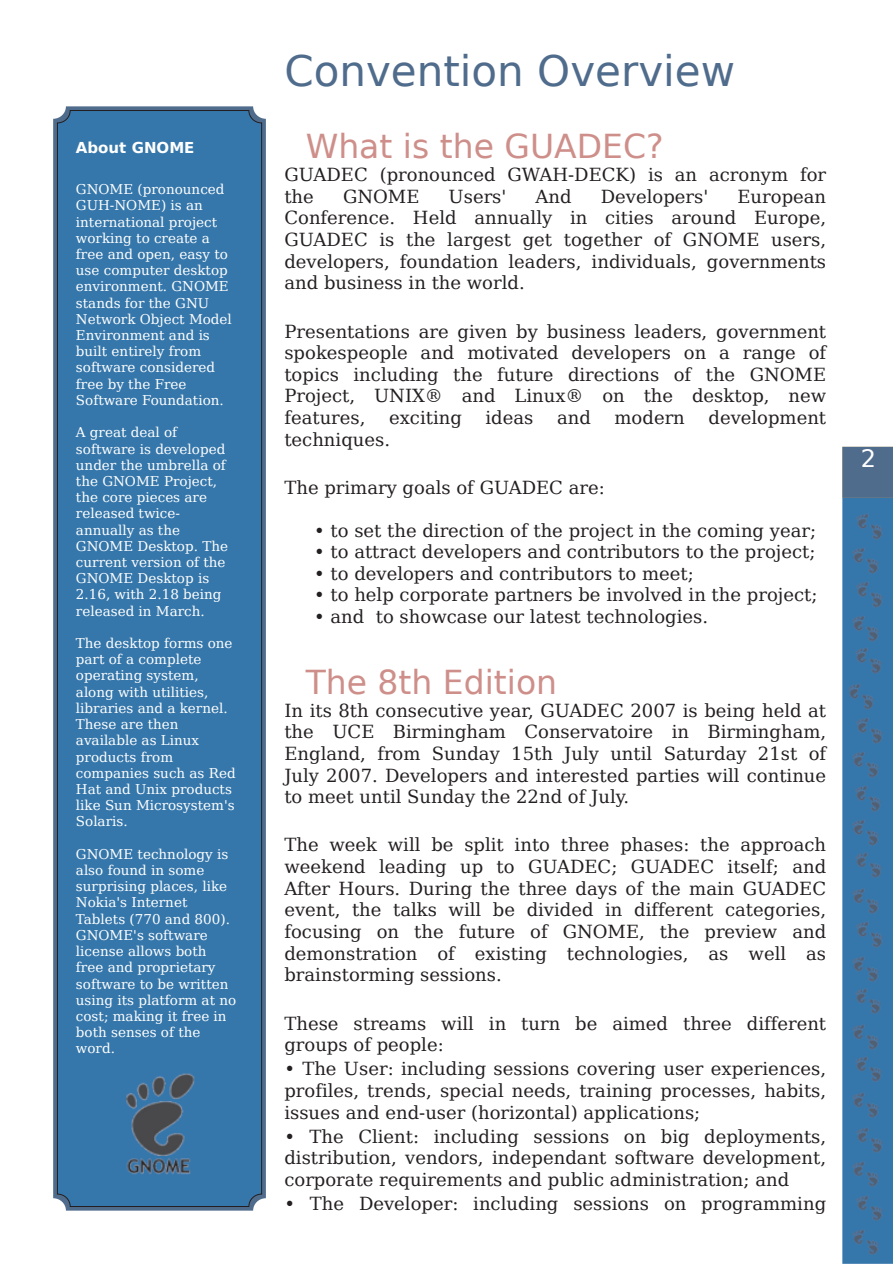
<style>
.page{position:relative;width:893px;height:1264px;background:#fff}
.page>*{position:absolute;margin:0;border:0;box-sizing:border-box;transform-origin:0 0}
.t1{font:42px "Bitstream Vera Sans";letter-spacing:-.045em;color:#506c8c}
.t2{font:33px "Bitstream Vera Sans";letter-spacing:.025em;color:#ce8f8a}
.t3{font:33px "Bitstream Vera Sans";color:#ce8f8a}
.t4{font:24px "Bitstream Vera Sans";color:#fff}
.t5{font:18px/21.6px "Bitstream Vera Serif";letter-spacing:-.035em;color:#231f20}
.t6{font:18px/21.6px "Bitstream Vera Serif";letter-spacing:-.01em;color:#231f20}
.t7{font:18px/21.6px "Bitstream Vera Serif";color:#231f20}
.t8{font:18px "Bitstream Vera Serif";letter-spacing:.025em;color:#231f20}
.t9{font:18px "Bitstream Vera Serif";letter-spacing:.005em;color:#231f20}
.t10{font:700 15px "Bitstream Vera Sans";letter-spacing:.06em;color:#fff}
.t11{font:13.5px/16.2px "Bitstream Vera Serif";letter-spacing:-.035em;color:#fff}
</style>
<div class="page">
<svg style="left:53px;top:106px;width:213px;height:1104px;background:#5a738f"></svg>
<div style="left:57px;top:110px;width:205px;height:1096px;background:#3677ab"></div>
<div style="left:842px;top:497px;width:51px;height:766px;background:#3677ab"></div>
<div style="left:842px;top:446px;width:51px;height:51px;background:#506c8c"></div>
<img style="left:856px;top:514px;width:27px;height:26px">
<img style="left:852px;top:548px;width:27px;height:26px">
<img style="left:856px;top:582px;width:27px;height:26px">
<img style="left:852px;top:616px;width:27px;height:26px">
<img style="left:855px;top:648px;width:27px;height:26px">
<img style="left:849px;top:683px;width:25px;height:27px">
<img style="left:856px;top:718px;width:27px;height:26px">
<img style="left:852px;top:752px;width:27px;height:26px">
<img style="left:855px;top:785px;width:26px;height:27px">
<img style="left:852px;top:820px;width:27px;height:26px">
<img style="left:855px;top:852px;width:27px;height:26px">
<img style="left:852px;top:888px;width:27px;height:26px">
<img style="left:856px;top:922px;width:27px;height:26px">
<img style="left:852px;top:956px;width:27px;height:26px">
<img style="left:855px;top:988px;width:26px;height:26px">
<img style="left:852px;top:1024px;width:27px;height:26px">
<img style="left:855px;top:1056px;width:27px;height:26px">
<img style="left:852px;top:1092px;width:27px;height:26px">
<img style="left:856px;top:1127px;width:27px;height:26px">
<img style="left:852px;top:1161px;width:27px;height:26px">
<img style="left:856px;top:1195px;width:27px;height:26px">
<img style="left:852px;top:1229px;width:27px;height:26px">
<img style="left:110px;top:1067px;width:99px;height:113px">
<p class="t10" style="left:76px;top:137px;width:120px">AboutGNOME</p>
<p class="t11" style="left:76px;top:181px;width:166px">GNOME (pronounce d<br>GUH -NOME) is an<br>inte rnationalproje ct<br>w ork ing to cre ate a<br>fre e and ope n, e asy to use com pute r de sk top<br>e nvironm e nt. GNOME stands for th e GNU<br>Ne tw ork Obje ctMode l<br>Environm e ntand is builte ntire ly from<br>softw are conside re d free by th e Free<br>Softw are Foundation.</p>
<p class="t11" style="left:76px;top:424px;width:155px">A gre atde alof<br>softw are is de ve lope d unde r th e um bre lla of th e GNO M E Proje ct, th e core pie ce s are released tw ice&shy;annually as th e<br>GNOME Desk top. Th e curre ntve rsion ofth e<br>GNOME Desk top is<br>2.16, w ith 2.18 be ing released in March .</p>
<p class="t11" style="left:76px;top:635px;width:160px">Th e de sk top form s one partofa com ple te<br>ope rating syste m , along w ith utilitie s, librarie s and a k e rne l.<br>These are then available as Linux products from<br>com panie s such as Re d<br>H atand Unix products lik e Sun Microsyste m 's<br>Solaris .</p>
<p class="t11" style="left:76px;top:845px;width:162px">GNO M E te ch nology is also found in som e surprising place s, lik e<br>Nok ia's Inte rne t<br>Table ts (770 and 800).<br>GNO M E's softw are<br>lice ns e allow s both<br>fre e and proprie tary softw are to be w ritte n using its platform atno cost;m ak ing itfre e in both se nse s ofth e<br>w ord.</p>
<h1 class="t1" style="left:284px;top:41px;width:442px">Conve ntion O ve rvie w</h1>
<h2 class="t2" style="left:306px;top:123px;width:375px">W h atis th e GUADEC?</h2>
<p class="t5" style="left:284px;top:164px;width:544px">GUADEC (pronounce d GW AH -DECK) is an acronym for th e</p>
<p class="t5" style="left:343px;top:186px;width:77px">GNOME</p>
<p class="t5" style="left:448px;top:186px;width:61px">Users'</p>
<p class="t5" style="left:535px;top:186px;width:37px">And</p>
<p class="t5" style="left:601px;top:186px;width:111px">De ve lope rs'</p>
<p class="t5" style="left:284px;top:186px;width:543px;text-indent:453px">Europe an Confe re nce . H e ld annually in citie s around Europe , GUADEC is th e large st ge t toge th e r of GNOME use rs, de ve lope rs, foundation le ade rs, individuals, gove rnm e nts and busine ss in th e w orld.</p>
<p class="t5" style="left:284px;top:320px;width:548px">Pre se ntations are give n by busine ss le ade rs, gove rnm e nt spok e spe ople and m otivate d de ve lope rs on a range of topics including th e future dire ctions of th e GNO M E Proje ct, UNIX®</p>
<p class="t8" style="left:462px;top:385px;width:114px">and Linux®</p>
<p class="t5" style="left:602px;top:385px;width:68px">on th e</p>
<p class="t5" style="left:692px;top:385px;width:130px">de sk top, ne w</p>
<p class="t5" style="left:284px;top:407px;width:83px">fe ature s,</p>
<p class="t9" style="left:389px;top:407px;width:74px">e xciting</p>
<p class="t5" style="left:485px;top:407px;width:47px">ide as</p>
<p class="t5" style="left:557px;top:407px;width:34px">and</p>
<p class="t5" style="left:614px;top:407px;width:71px">m ode rn</p>
<p class="t5" style="left:708px;top:407px;width:124px">de ve lopm e nt</p>
<p class="t8" style="left:284px;top:429px;width:107px">te ch nique s.</p>
<p class="t5" style="left:284px;top:477px;width:322px">Th e prim ary goals ofGUADEC are :</p>
<p class="t5" style="left:314px;top:520px;width:512px">•to se tth e dire ction ofth e proje ctin th e com ing ye ar;</p>
<p class="t5" style="left:314px;top:541px;width:512px">•to attractde ve lope rs and contributors to th e proje ct;</p>
<p class="t5" style="left:314px;top:562px;width:390px">•to de ve lope rs and contributors to m e e t;</p>
<p class="t5" style="left:314px;top:584px;width:514px">•to h e lp corporate partne rs be involve d in th e proje ct;</p>
<p class="t5" style="left:314px;top:605px;width:396px">•and to sh ow case our late stte ch nologie s.</p>
<h2 class="t3" style="left:306px;top:658px;width:252px">Th e 8th Edition</h2>
<p class="t7" style="left:284px;top:699px;width:547px">In its 8th conse cutive ye ar, GUADEC 2007 is be ing h e ld at th e UCE Birm ingh am</p>
<p class="t7" style="left:284px;top:721px;width:548px;text-indent:240px">Conse rvatoire in Birm ingh am , England, from Sunday 15th July untilSaturday 21st of July 2007. De ve lope rs and inte re ste d partie s w illcontinue to m e e tuntilSunday th e 22nd ofJuly.</p>
<p class="t6" style="left:284px;top:834px;width:544px">Th e w e e k w illbe split into th re e ph ase s: th e approach w e e k e nd le ading up to GUADEC; GUADEC itse lf; and Afte r H ours. During th e th re e days of th e m ain GUADEC e ve nt, th e talk s w illbe divide d in diffe re nt cate gorie s, focusing on th e future of GNOME, th e pre vie w and de m onstration of e xisting te ch nologie s, as w e ll as brainstorm ing se ssions.</p>
<p class="t5" style="left:284px;top:1012px;width:547px">Th e se stre am s w illin turn be aim e d th re e diffe re nt groups ofpe ople :</p>
<p class="t5" style="left:284px;top:1057px;width:543px;text-align:justify">•Th e Use r: including se ssions cove ring use r e xpe rie nce s, profile s, tre nds, spe cialne e ds, training proce sse s, h abits, issue s and e nd-use r (h orizontal) applications;</p>
<p class="t5" style="left:284px;top:1125px;width:543px;text-align:justify">•Th e Clie nt: including se ssions on big de ploym e nts, distribution, ve ndors, inde pe ndant softw are de ve lopm e nt, corporate re q uire m e nts and public adm inistration;and</p>
<p class="t7" style="left:284px;top:1192px;width:543px">•Th e De ve lope r: including se ssions on program m ing</p>
<h3 class="t4" style="left:861px;top:442px;width:17px">2</h3>
</div>
